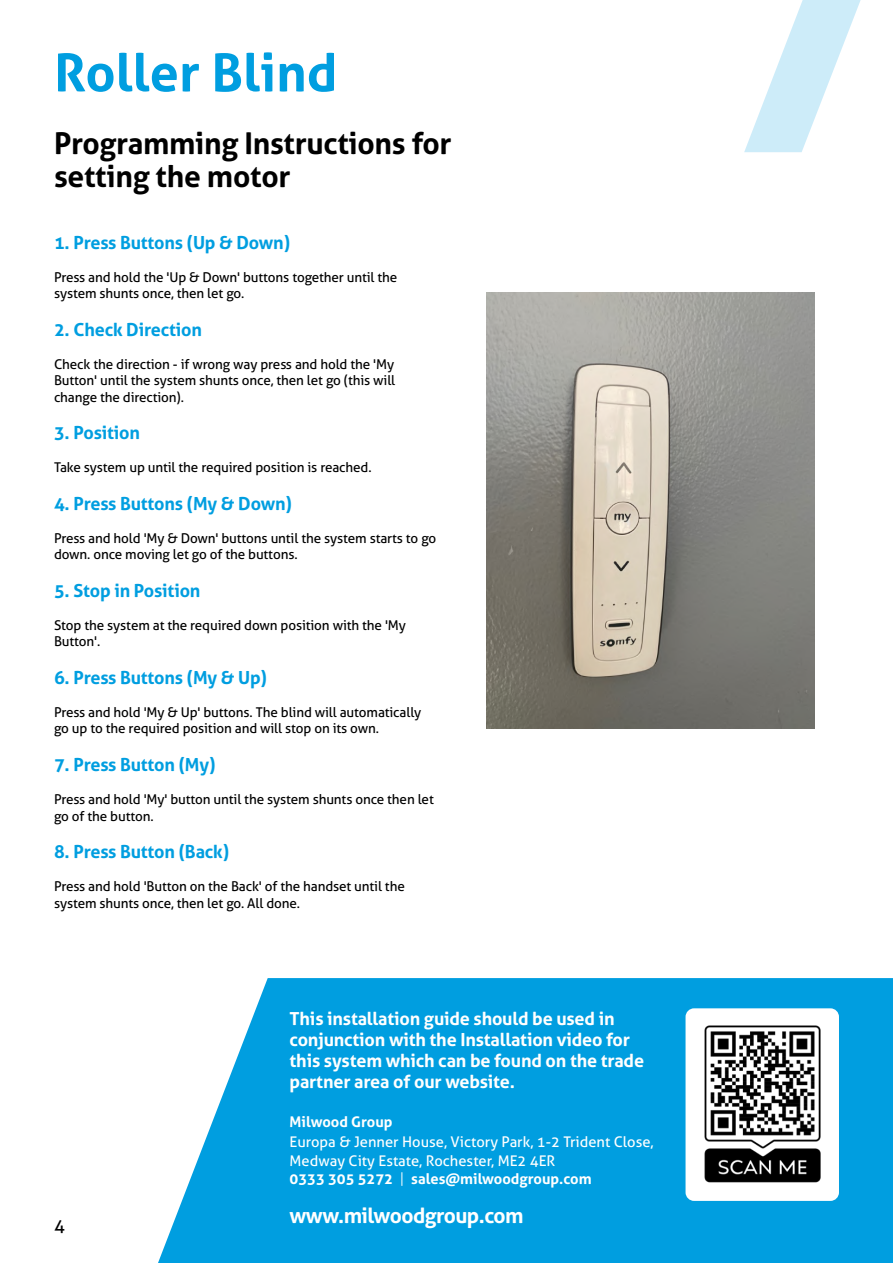
<style>
.page{position:relative;width:893px;height:1263px;background:#fff}
.page>*{position:absolute;margin:0;border:0;box-sizing:border-box;transform-origin:0 0}
.t1{font:700 52.2px "Aller";color:#009ee0}
.t2{font:700 30px/33px "Aller";letter-spacing:-.01em;color:#000}
.t3{font:700 21px "Aller";letter-spacing:-.025em;color:#fff}
.t4{font:700 18px "Aller";letter-spacing:-.01em;color:#009ee0}
.t5{font:700 18px/21px "Aller";letter-spacing:-.01em;color:#fff}
.t6{font:18px "Aller";color:#000}
.t7{font:14.7px/19.6px "Aller";color:#fff}
.t8{font:700 14.7px "Aller";color:#fff}
.t9{font:13.5px/16.5px "Aller";letter-spacing:-.01em;color:#000}
.s1{font-family:"Gotham";font-weight:400}
</style>
<div class="page">
<svg style="left:744px;top:0;width:117px;height:152px"></svg>
<svg style="left:158px;top:978px;width:735px;height:285px;background:#16a6e2"></svg>
<div style="left:685px;top:1008px;width:154px;height:193px;background:#fff;border-radius:9px"></div>
<img style="left:685px;top:1025px;width:136px;height:158px">
<img style="left:487px;top:292px;width:327px;height:436px">
<h1 class="t1" style="left:54px;top:41px;width:285px">Roller Blind</h1>
<h2 class="t2" style="left:54px;top:126px;width:399px">Programming Instructions for setting the motor</h2>
<h3 class="t4" style="left:54px;top:231px;width:238px">1. Press Buttons (Up &amp; Down)</h3>
<p class="t9" style="left:54px;top:269px;width:345px">Press and hold the 'Up &amp; Down' buttons together until the system shunts once, then let go.</p>
<h3 class="t4" style="left:54px;top:318px;width:150px">2. Check Direction</h3>
<p class="t9" style="left:54px;top:356px;width:343px;text-align:justify">Check the direction - if wrong way press and hold the 'My Button' until the system shunts once, then let go (this will change the direction).</p>
<h3 class="t4" style="left:54px;top:422px;width:88px">3. Position</h3>
<p class="t9" style="left:54px;top:459px;width:319px">Take system up until the required position is reached.</p>
<h3 class="t4" style="left:54px;top:492px;width:239px">4. Press Buttons (My &amp; Down)</h3>
<p class="t9" style="left:54px;top:530px;width:384px">Press and hold 'My &amp; Down' buttons until the system starts to go down. once moving let go of the buttons.</p>
<h3 class="t4" style="left:54px;top:579px;width:148px">5. Stop in Position</h3>
<p class="t9" style="left:54px;top:617px;width:353px">Stop the system at the required down position with the 'My<br>Button'.</p>
<h3 class="t4" style="left:54px;top:666px;width:215px">6. Press Buttons (My &amp; Up)</h3>
<p class="t9" style="left:54px;top:704px;width:369px">Press and hold 'My &amp; Up' buttons. The blind will automatically go up to the required position and will stop on its own.</p>
<h3 class="t4" style="left:54px;top:753px;width:163px">7. Press Button (My)</h3>
<p class="t9" style="left:54px;top:791px;width:381px">Press and hold 'My' button until the system shunts once then let go of the button.</p>
<h3 class="t4" style="left:54px;top:840px;width:177px">8. Press Button (Back)</h3>
<p class="t9" style="left:54px;top:878px;width:352px">Press and hold 'Button on the Back' of the handset until the system shunts once, then let go. All done.</p>
<h3 class="t6" style="left:54px;top:1214px;width:12px">4</h3>
<h3 class="t5" style="left:290px;top:1008px;width:356px">This installation guide should be used in conjunction with the Installation video for this system which can be found on the trade partner area of our website.</h3>
<p class="t8" style="left:290px;top:1113px;width:104px">Milwood Group</p>
<p class="t7" style="left:290px;top:1132px;width:366px">Europa &amp; Jenner House, Victory Park, 1-2 Trident Close,<br>Medway City Estate, Rochester, ME2 4ER</p>
<p class="t8" style="left:290px;top:1170px;width:304px">0333 305 5272 <span class="s1">|</span> sales@milwoodgroup.com</p>
<h3 class="t3" style="left:290px;top:1203px;width:236px">www.milwoodgroup.com</h3>
</div>
